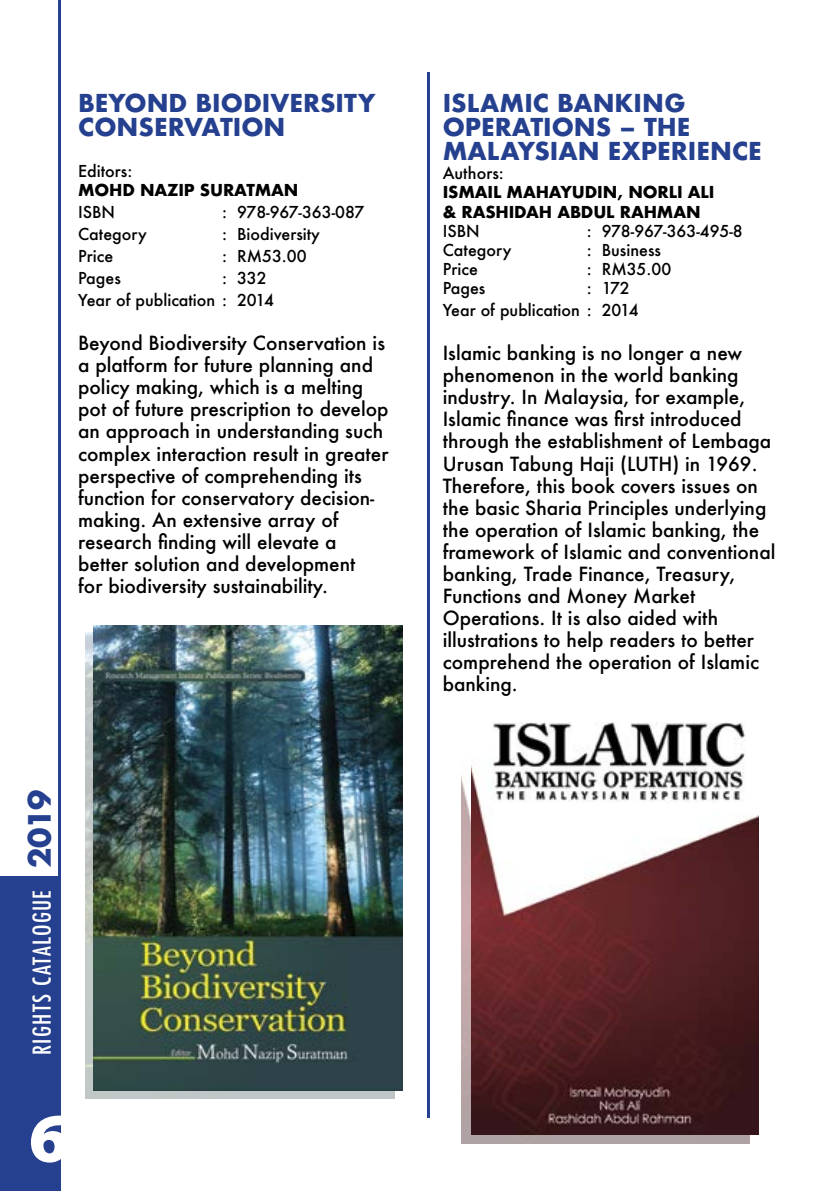
<style>
.page{position:relative;width:840px;height:1191px;background:#fff}
.page>*{position:absolute;margin:0;border:0;box-sizing:border-box;transform-origin:0 0}
.t1{font:900 70px "Myriad Pro";color:#fff}
.t2{font:700 24px/24px "Futura";color:#25408f}
.t3{font:500 condensed 24px "Futura";letter-spacing:.05em;color:#fff}
.t4{font:500 19px/22px "Futura";color:#000}
.t5{font:500 16px/22px "Futura";color:#000}
.t6{font:700 16px/19.2px "Futura";letter-spacing:-.01em;color:#000}
.s1{font-weight:700;font-stretch:normal;font-size:30px;color:#25408f}
</style>
<div class="page">
<div style="left:0;top:876px;width:61px;height:315px;background:#25408f"></div>
<hr style="left:58px;top:0;width:3px;height:1191px;background:#25408f">
<hr style="left:427px;top:72px;width:2px;height:1045px;background:#25408f">
<img style="left:85px;top:633px;width:309px;height:465px">
<img style="left:93px;top:625px;width:309px;height:465px">
<img style="left:461px;top:775px;width:287px;height:368px">
<img style="left:471px;top:722px;width:287px;height:412px">
<p class="t2" style="left:78px;top:91px;width:299px">BEYOND BIODIVERSITY<br>CONSERVATION</p>
<p class="t5" style="left:78px;top:160px;width:56px">Editors:</p>
<p class="t6" style="left:78px;top:181px;width:222px">MOHD NAZIP SURATMAN</p>
<p class="t5" style="left:78px;top:201px;width:39px">ISBN</p>
<p class="t5" style="left:222px;top:201px;width:143px">: 978-967-363-087</p>
<p class="t5" style="left:78px;top:223px;width:70px">Category</p>
<p class="t5" style="left:222px;top:223px;width:99px">: Biodiversity</p>
<p class="t5" style="left:78px;top:245px;width:37px">Price</p>
<p class="t5" style="left:222px;top:245px;width:86px">: RM53.00</p>
<p class="t5" style="left:78px;top:267px;width:44px">Pages</p>
<p class="t5" style="left:78px;top:267px;width:197px;text-indent:144px">: 332<br>Year of publication : 2014</p>
<p class="t4" style="left:78px;top:332px;width:312px">Beyond Biodiversity Conservation is a platform for future planning and policy making, which is a melting pot of future prescription to develop an approach in understanding such complex interaction result in greater perspective of comprehending its function for conservatory decision&shy;making. An extensive array of research finding will elevate a better solution and development<br>for biodiversity sustainability.</p>
<p class="t3" style="left:27px;top:1054px;width:266px;rotate:-90deg">RIGHTS CATALOGUE <span class="s1">2019</span></p>
<h1 class="t1" style="left:29px;top:1091px;width:42px">6</h1>
<p class="t2" style="left:442px;top:91px;width:320px">ISLAMIC BANKING<br>OPERATIONS – THE<br>MALAYSIAN EXPERIENCE</p>
<p class="t5" style="left:442px;top:162px;width:63px">Authors:</p>
<p class="t6" style="left:442px;top:183px;width:273px">ISMAIL MAHAYUDIN, NORLI ALI &amp; RASHIDAH ABDUL RAHMAN</p>
<p class="t5" style="left:442px;top:220px;width:39px">ISBN</p>
<p class="t5" style="left:586px;top:220px;width:157px">: 978-967-363-495-8</p>
<p class="t5" style="left:442px;top:239px;width:70px">Category</p>
<p class="t5" style="left:586px;top:239px;width:76px">: Business</p>
<p class="t5" style="left:442px;top:258px;width:37px">Price</p>
<p class="t5" style="left:586px;top:258px;width:86px">: RM35.00</p>
<p class="t5" style="left:442px;top:277px;width:44px">Pages</p>
<p class="t5" style="left:442px;top:277px;width:197px;text-indent:144px">: 172<br>Year of publication : 2014</p>
<p class="t4" style="left:442px;top:342px;width:334px">Islamic banking is no longer a new phenomenon in the world banking industry. In Malaysia, for example, Islamic finance was first introduced through the establishment of Lembaga Urusan Tabung Haji (LUTH) in 1969.<br>Therefore, this book covers issues on the basic Sharia Principles underlying the operation of Islamic banking, the framework of Islamic and conventional banking, Trade Finance, Treasury, Functions and Money Market Operations. It is also aided with illustrations to help readers to better comprehend the operation of Islamic banking.</p>
</div>
